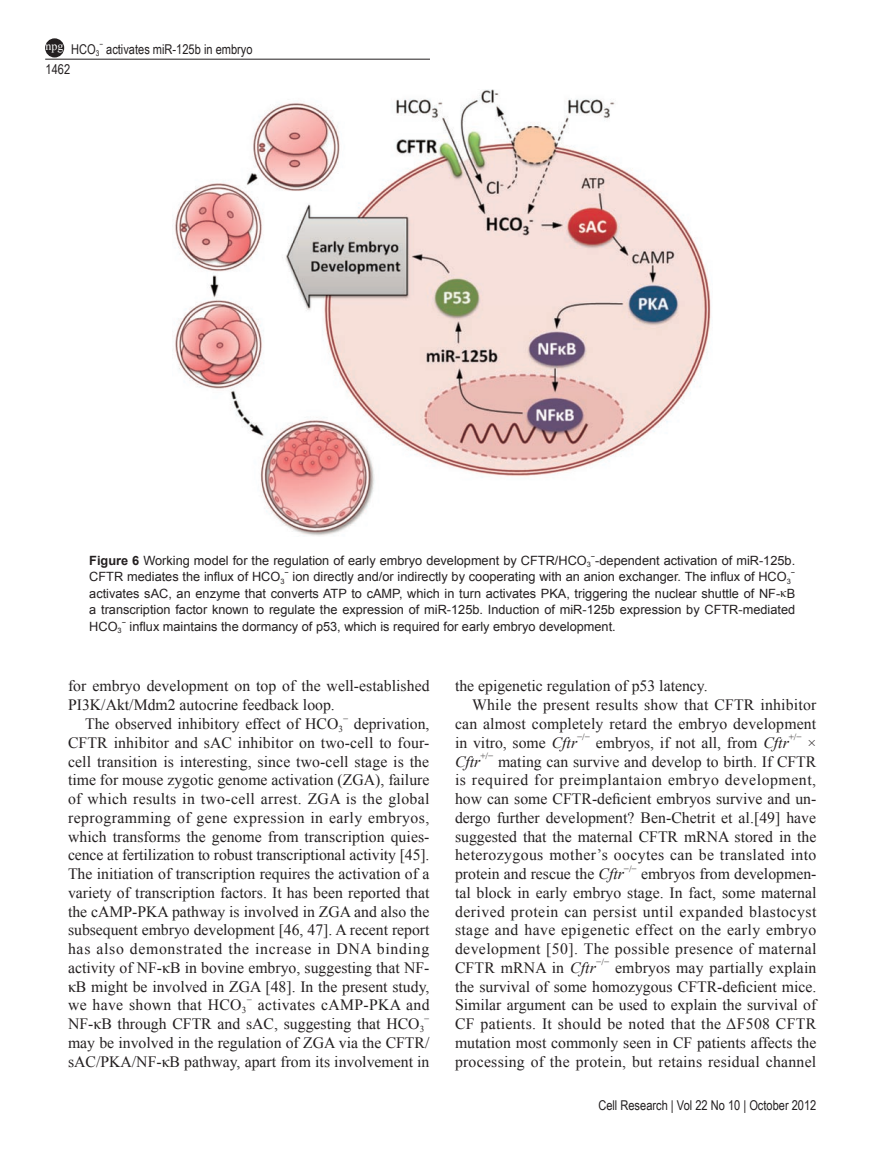
<style>
.page{position:relative;width:893px;height:1170px;background:#fff}
.page>*{position:absolute;margin:0;border:0;box-sizing:border-box;transform-origin:0 0}
.t1{font:15.75px/18.8px "Times New Roman";letter-spacing:.005em;color:#231f20;text-align:justify}
.t2{font:italic 15.75px "Times New Roman";color:#231f20}
.t3{font:13.5px "Arial Narrow";color:#231f20}
.t4{font:12.75px/16.5px "Arial";color:#231f20}
.t5{font:12px "Times New Roman";color:#fff}
.t6{font:9.15px "Times New Roman";color:#231f20}
.t7{font:7.8px "Arial Narrow";color:#231f20}
.t8{font:7.5px "Arial";color:#231f20}
.s1{font-weight:700}
.s2{font-family:"Times New Roman"}
.s3{font-style:italic}
</style>
<div class="page">
<hr style="left:45px;top:59px;width:385px;height:1px;background:#231f20">
<div style="left:46px;top:39px;width:17px;height:18px;background:#231f20;border-radius:50%"></div>
<div style="left:45px;top:38px;width:19px;height:19px;border:2px solid #231f20;border-radius:50%"></div>
<img style="left:175px;top:89px;width:536px;height:447px">
<p class="t5" style="left:46px;top:38px;width:19px">npg</p>
<p class="t3" style="left:71px;top:39px;width:30px">HCO<sub>3</sub></p>
<p class="t7" style="left:99px;top:39px;width:5px">−</p>
<p class="t3" style="left:106px;top:39px;width:148px">activates miR-125b in embryo</p>
<p class="t3" style="left:46px;top:59px;width:26px">1462</p>
<p class="t4" style="left:89px;top:552px;width:707px"><span class="s1">Figure 6</span> Working model for the regulation of early embryo development by CFTR/HCO<sub>3</sub> -dependent activation of miR-125b.<br>CFTR mediates the influx of HCO<sub>3</sub></p>
<p class="t8" style="left:284px;top:567px;width:6px">−</p>
<p class="t4" style="left:293px;top:568px;width:500px">ion directly and/or indirectly by cooperating with an anion exchanger. The influx of HCO<sub>3</sub></p>
<p class="t8" style="left:791px;top:567px;width:6px">−</p>
<p class="t4" style="left:89px;top:585px;width:707px;text-align:justify">activates sAC, an enzyme that converts ATP to cAMP, which in turn activates PKA, triggering the nuclear shuttle of NF-<span class="s2">κ</span>B a transcription factor known to regulate the expression of miR-125b. Induction of miR-125b expression by CFTR-mediated HCO<sub>3</sub></p>
<p class="t4" style="left:130px;top:618px;width:488px">influx maintains the dormancy of p53, which is required for early embryo development.</p>
<p class="t1" style="left:68px;top:676px;width:363px">for embryo development on top of the well-established</p>
<p class="t1" style="left:68px;top:695px;width:268px">PI3K/Akt/Mdm2 autocrine feedback loop.</p>
<p class="t1" style="left:85px;top:714px;width:259px">The observed inhibitory effect of HCO<sub>3</sub></p>
<p class="t6" style="left:343px;top:712px;width:7px">−</p>
<p class="t1" style="left:68px;top:714px;width:363px;text-indent:286px">deprivation, CFTR inhibitor and sAC inhibitor on two-cell to four&shy;cell transition is interesting, since two-cell stage is the time for mouse zygotic genome activation (ZGA), failure of which results in two-cell arrest. ZGA is the global reprogramming of gene expression in early embryos, which transforms the genome from transcription quies&shy;cence at fertilization to robust transcriptional activity [45].<br>The initiation of transcription requires the activation of a variety of transcription factors. It has been reported that the cAMP-PKA pathway is involved in ZGA and also the subsequent embryo development [46, 47]. A recent report has also demonstrated the increase in DNA binding activity of NF-κB in bovine embryo, suggesting that NF&shy;κB might be involved in ZGA [48]. In the present study, we have shown that HCO<sub>3</sub></p>
<p class="t1" style="left:68px;top:995px;width:363px;text-indent:190px">activates cAMP-PKA and<br>NF-κB through CFTR and sAC, suggesting that HCO<sub>3</sub></p>
<p class="t6" style="left:247px;top:993px;width:7px">−</p>
<p class="t6" style="left:424px;top:1012px;width:7px">−</p>
<p class="t1" style="left:68px;top:1032px;width:363px">may be involved in the regulation of ZGA via the CFTR/ sAC/PKA/NF-κB pathway, apart from its involvement in</p>
<p class="t1" style="left:455px;top:676px;width:254px">the epigenetic regulation of p53 latency.</p>
<p class="t1" style="left:472px;top:695px;width:346px">While the present results show that CFTR inhibitor</p>
<p class="t1" style="left:455px;top:714px;width:363px">can almost completely retard the embryo development</p>
<p class="t1" style="left:455px;top:732px;width:124px">in vitro, some <span class="s3">Cftr</span></p>
<p class="t6" style="left:577px;top:731px;width:14px">−/−</p>
<p class="t1" style="left:596px;top:732px;width:194px">embryos, if not all, from <span class="s3">Cftr</span></p>
<p class="t6" style="left:789px;top:731px;width:14px">+/−</p>
<p class="t1" style="left:807px;top:732px;width:10px">×</p>
<p class="t2" style="left:455px;top:750px;width:27px">Cftr</p>
<p class="t6" style="left:480px;top:749px;width:14px">+/−</p>
<p class="t1" style="left:455px;top:751px;width:363px;text-indent:43px">mating can survive and develop to birth. If CFTR is required for preimplantaion embryo development, how can some CFTR-deficient embryos survive and un&shy;dergo further development? Ben-Chetrit et al.[49] have suggested that the maternal CFTR mRNA stored in the heterozygous mother’s oocytes can be translated into protein and rescue the <span class="s3">Cftr</span></p>
<p class="t6" style="left:624px;top:862px;width:14px">−/−</p>
<p class="t1" style="left:455px;top:864px;width:363px;text-indent:186px">embryos from developmen&shy;tal block in early embryo stage. In fact, some maternal derived protein can persist until expanded blastocyst stage and have epigenetic effect on the early embryo development [50]. The possible presence of maternal CFTR mRNA in <span class="s3">Cftr</span></p>
<p class="t6" style="left:596px;top:956px;width:15px">−/−</p>
<p class="t1" style="left:455px;top:957px;width:363px;text-indent:160px">embryos may partially explain the survival of some homozygous CFTR-deficient mice.<br>Similar argument can be used to explain the survival of CF patients. It should be noted that the ΔF508 CFTR mutation most commonly seen in CF patients affects the processing of the protein, but retains residual channel</p>
<p class="t3" style="left:598px;top:1094px;width:220px">Cell Research | Vol 22 No 10 | October 2012</p>
</div>
